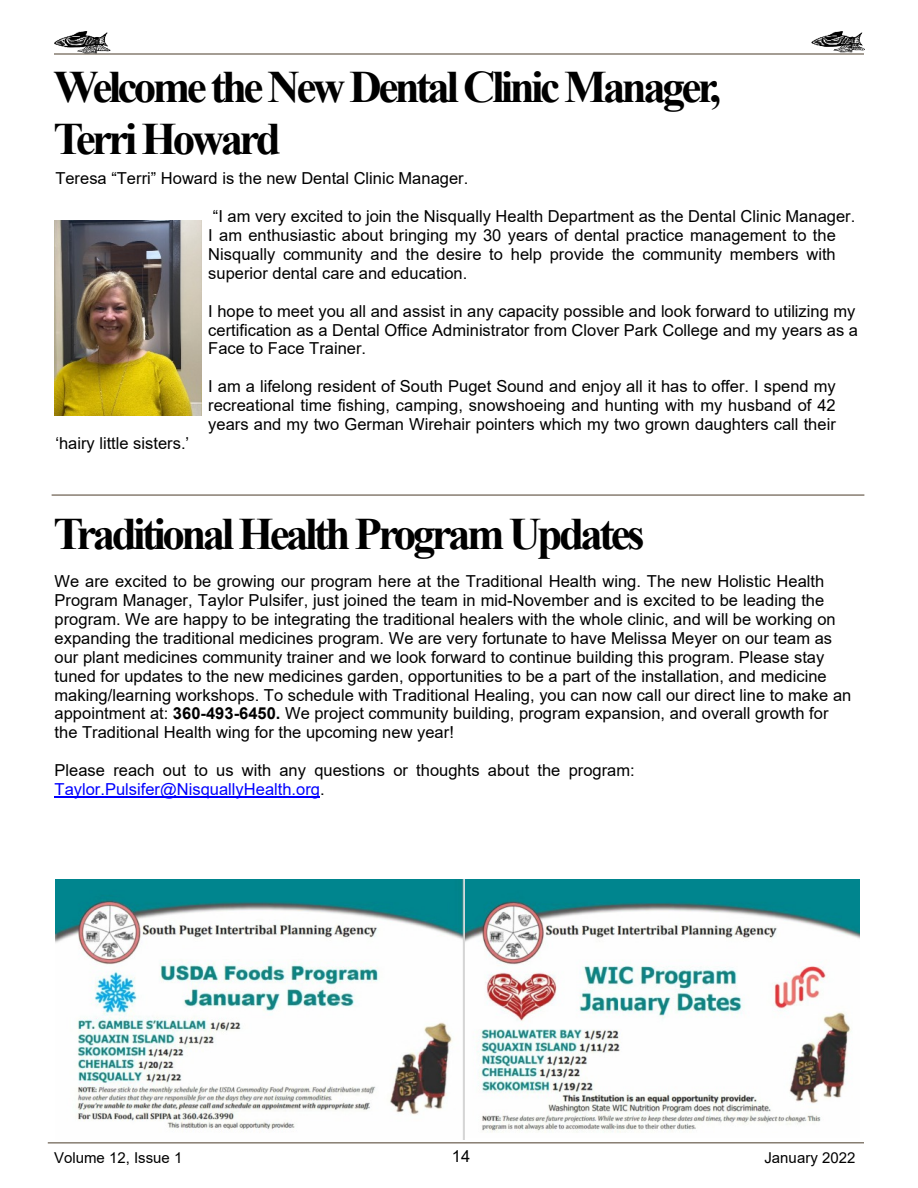
<style>
.page{position:relative;width:918px;height:1188px;background:#fff}
.page>*{position:absolute;margin:0;border:0;box-sizing:border-box;transform-origin:0 0}
.t1{font:700 45px/51.8px "Times New Roman";letter-spacing:-.08em;color:#000}
.t2{font:16.5px/18.9px "Arial";color:#000}
.t3{font:15px "Arial";color:#000}
.s1{font-weight:700}
.s2{color:#00f}
</style>
<div class="page">
<hr style="left:48px;top:1142px;width:816px;height:2px;background:#877d71">
<hr style="left:54px;top:53px;width:810px;height:2px;background:#877d71">
<img style="left:54px;top:32px;width:57px;height:22px">
<img style="left:811px;top:32px;width:53px;height:21px">
<img style="left:55px;top:220px;width:147px;height:196px">
<hr style="left:55px;top:796px;width:265px;height:1px;background:#00f">
<hr style="left:52px;top:494px;width:812px;height:2px;background:#877d71">
<img style="left:464px;top:880px;width:396px;height:258px">
<img style="left:56px;top:879px;width:408px;height:261px">
<h1 class="t1" style="left:54px;top:66px;width:669px">Welcome the New Dental Clinic Manager,<br>Terri Howard</h1>
<p class="t2" style="left:55px;top:170px;width:415px">Teresa “Terri” Howard is the new Dental Clinic Manager.</p>
<p class="t2" style="left:208px;top:208px;width:649px">“I am very excited to join the Nisqually Health Department as the Dental Clinic Manager.<br>I am enthusiastic about bringing my 30 years of dental practice management to the Nisqually community and the desire to help provide the community members with superior dental care and education.</p>
<p class="t2" style="left:208px;top:303px;width:651px">I hope to meet you all and assist in any capacity possible and look forward to utilizing my certification as a Dental Office Administrator from Clover Park College and my years as a<br>Face to Face Trainer.</p>
<p class="t2" style="left:208px;top:379px;width:629px;text-align:justify">I am a lifelong resident of South Puget Sound and enjoy all it has to offer. I spend my recreational time fishing, camping, snowshoeing and hunting with my husband of 42 years and my two German Wirehair pointers which my two grown daughters call their</p>
<p class="t2" style="left:55px;top:435px;width:135px">‘hairy little sisters.’</p>
<h1 class="t1" style="left:54px;top:512px;width:593px">Traditional Health Program Updates</h1>
<p class="t2" style="left:55px;top:573px;width:798px">We are excited to be growing our program here at the Traditional Health wing. The new Holistic Health Program Manager, Taylor Pulsifer, just joined the team in mid-November and is excited to be leading the program. We are happy to be integrating the traditional healers with the whole clinic, and will be working on expanding the traditional medicines program. We are very fortunate to have Melissa Meyer on our team as our plant medicines community trainer and we look forward to continue building this program. Please stay tuned for updates to the new medicines garden, opportunities to be a part of the installation, and medicine making/learning workshops. To schedule with Traditional Healing, you can now call our direct line to make an appointment at: <span class="s1">360-493-6450.</span> We project community building, program expansion, and overall growth for the Traditional Health wing for the upcoming new year!</p>
<p class="t2" style="left:55px;top:762px;width:582px">Please reach out to us with any questions or thoughts about the program:<br><span class="s2">Taylor.Pulsifer@NisquallyHealth.org</span>.</p>
<p class="t2" style="left:452px;top:1148px;width:20px">14</p>
<p class="t3" style="left:54px;top:1152px;width:130px">Volume 12, Issue 1</p>
<p class="t3" style="left:764px;top:1152px;width:93px">January 2022</p>
</div>
